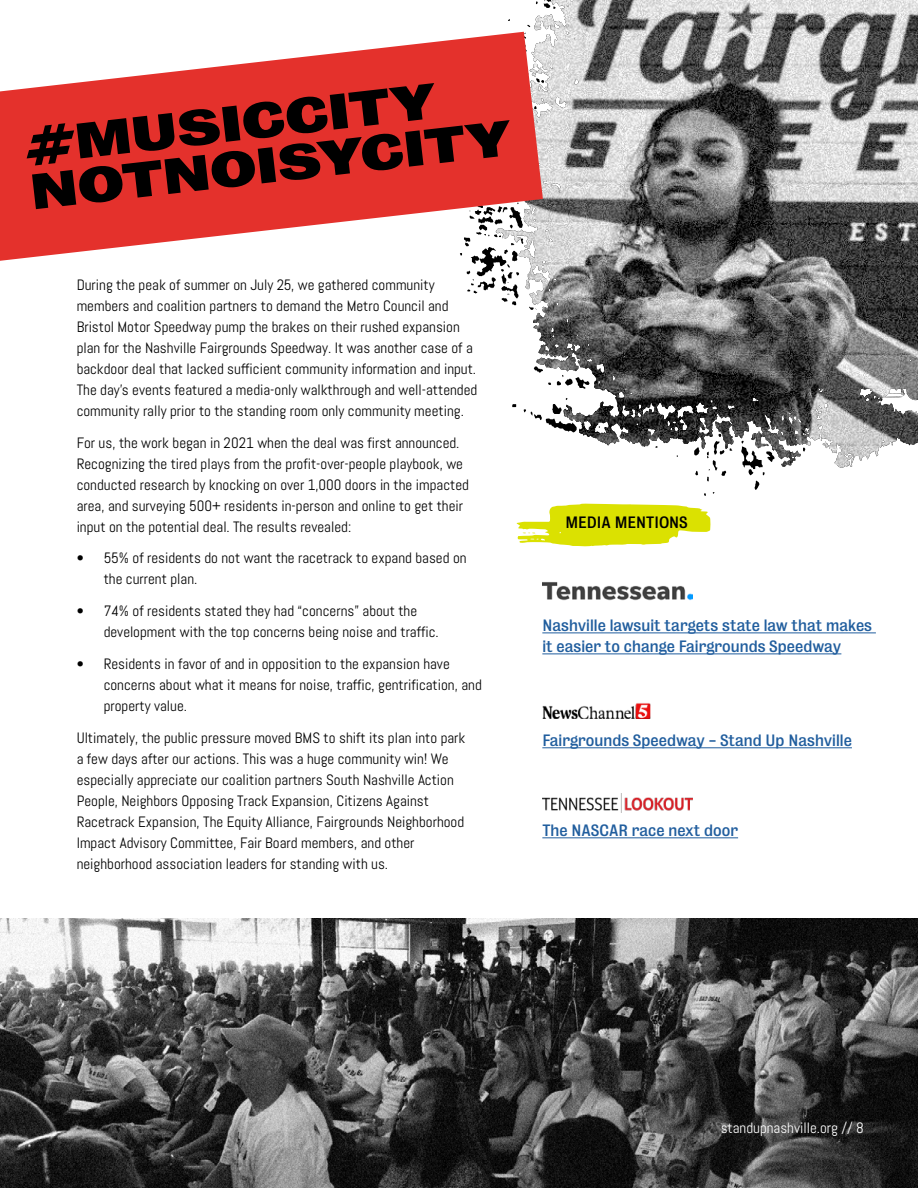
<style>
.page{position:relative;width:918px;height:1188px;background:#fff}
.page>*{position:absolute;margin:0;border:0;box-sizing:border-box;transform-origin:0 0}
.t1{font:900 45.3px/45.6px "Bureau Grot Wide";color:#000}
.t2{font:15px/21px "Abel";color:#000}
.t3{font:15px/21px "Bureau Grot";color:#215e9e}
.t4{font:15px "Abel";color:#fff}
.t5{font:15px "Bureau Grot";color:#000}
</style>
<div class="page">
<svg style="left:754px;top:481px;width:5px;height:9px"></svg>
<svg style="left:748px;top:468px;width:17px;height:7px"></svg>
<svg style="left:466px;top:261px;width:12px;height:33px"></svg>
<svg style="left:695px;top:468px;width:32px;height:13px"></svg>
<svg style="left:478px;top:0;width:440px;height:468px"></svg>
<img style="left:534px;top:0;width:39px;height:41px">
<img style="left:0;top:918px;width:918px;height:270px">
<svg style="left:0;top:32px;width:543px;height:229px;fill:#e4312c"></svg>
<svg style="left:517px;top:503px;width:194px;height:44px"></svg>
<img style="left:542px;top:582px;width:151px;height:19px">
<img style="left:542px;top:794px;width:151px;height:18px">
<hr style="left:542px;top:633px;width:334px;height:1px;background:#215e9e">
<hr style="left:542px;top:654px;width:299px;height:1px;background:#215e9e">
<hr style="left:542px;top:838px;width:196px;height:1px;background:#215e9e">
<hr style="left:542px;top:748px;width:310px;height:1px;background:#215e9e">
<img style="left:542px;top:703px;width:109px;height:16px">
<h1 class="t1" style="left:22px;top:127px;width:486px;rotate:-7deg">#MUSICCITY<br>NOTNOISYCITY</h1>
<p class="t2" style="left:77px;top:274px;width:402px">During the peak of summer on July 25, we gathered community members and coalition partners to demand the Metro Council and Bristol Motor Speedway pump the brakes on their rushed expansion plan for the Nashville Fairgrounds Speedway. It was another case of a backdoor deal that lacked sufficient community information and input.<br>The day’s events featured a media-only walkthrough and well-attended community rally prior to the standing room only community meeting.</p>
<p class="t2" style="left:77px;top:432px;width:394px">For us, the work began in 2021 when the deal was first announced.<br>Recognizing the tired plays from the profit-over-people playbook, we conducted research by knocking on over 1,000 doors in the impacted area, and surveying 500+ residents in-person and online to get their input on the potential deal. The results revealed:</p>
<p class="t2" style="left:104px;top:548px;width:365px;text-indent:-27px">• 55% of residents do not want the racetrack to expand based on the current plan.</p>
<p class="t2" style="left:104px;top:601px;width:336px;text-indent:-27px">• 74% of residents stated they had “concerns” about the development with the top concerns being noise and traffic.</p>
<p class="t2" style="left:104px;top:654px;width:380px;text-indent:-27px">• Residents in favor of and in opposition to the expansion have concerns about what it means for noise, traffic, gentrification, and property value.</p>
<p class="t2" style="left:77px;top:727px;width:390px">Ultimately, the public pressure moved BMS to shift its plan into park a few days after our actions. This was a huge community win! We especially appreciate our coalition partners South Nashville Action People, Neighbors Opposing Track Expansion, Citizens Against Racetrack Expansion, The Equity Alliance, Fairgrounds Neighborhood Impact Advisory Committee, Fair Board members, and other neighborhood association leaders for standing with us.</p>
<p class="t5" style="left:565px;top:514px;width:124px">MEDIA MENTIONS</p>
<p class="t3" style="left:542px;top:615px;width:331px">Nashville lawsuit targets state law that makes it easier to change Fairgrounds Speedway</p>
<p class="t3" style="left:542px;top:730px;width:311px">Fairgrounds Speedway - Stand Up Nashville</p>
<p class="t3" style="left:542px;top:820px;width:197px">The NASCAR race next door</p>
<p class="t4" style="left:721px;top:1118px;width:145px">standupnashville.org // 8</p>
</div>
